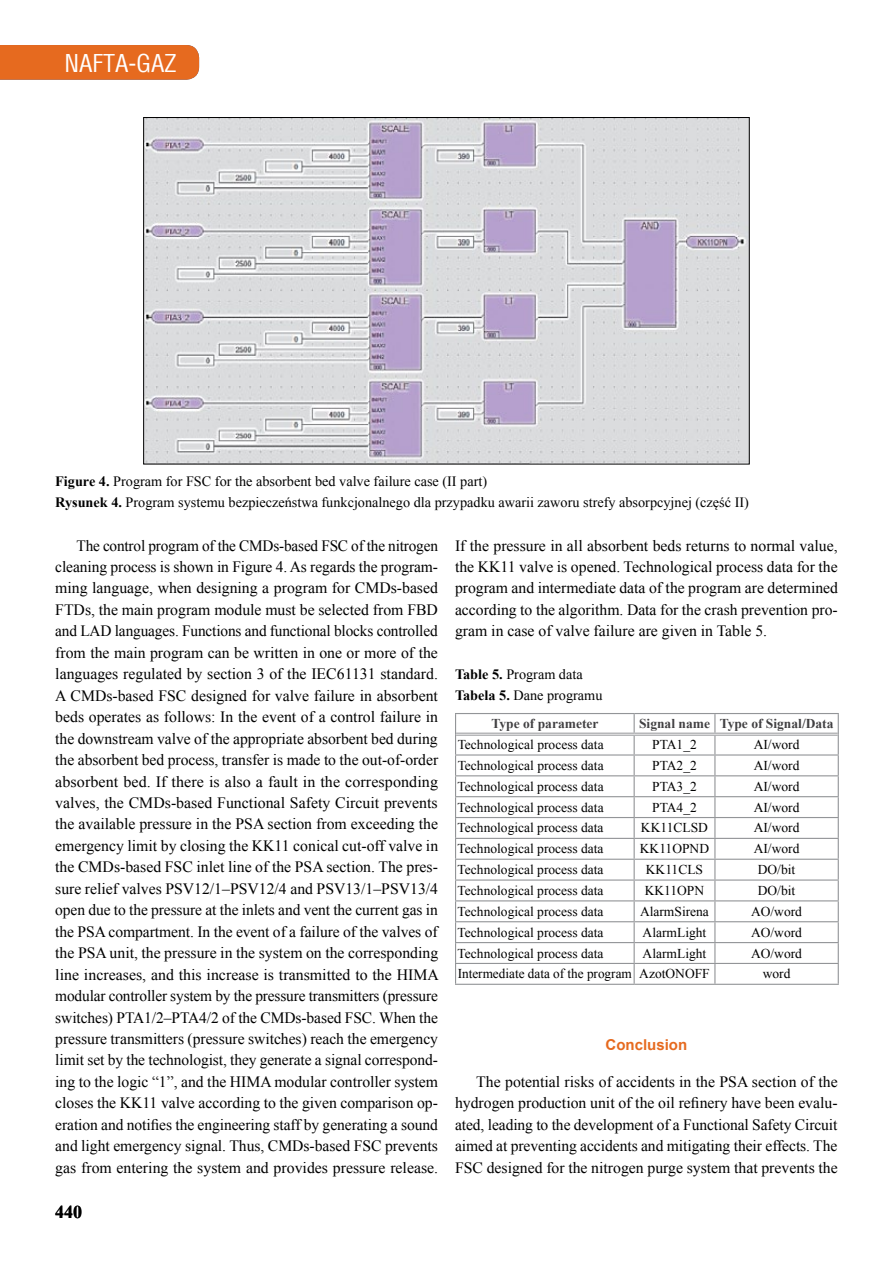
<style>
.page{position:relative;width:893px;height:1263px;background:#fff}
.page>*{position:absolute;margin:0;border:0;box-sizing:border-box;transform-origin:0 0}
.t1{font:24px "Switzerland Condensed";color:#fff}
.t2{font:700 18px "Times New Roman";color:#000}
.t3{font:15.75px/21.5px "Times New Roman";color:#000;text-align:justify}
.t4{font:700 15px "Arial";color:#e66a1f}
.t5{font:14.25px/21.3px "Times New Roman";color:#000}
.t6{font:13.5px "Times New Roman";color:#000}
.t7{font:700 13.5px "Times New Roman";color:#414042}
.s1{font-weight:700}
</style>
<div class="page">
<div style="left:0;top:45px;width:199px;height:35px;background:#e66a1f"></div>
<img style="left:145px;top:119px;width:603px;height:343px">
<svg style="left:456px;top:714px;width:382px;height:270px"></svg>
<hr style="left:456px;top:733px;width:178px;height:3px;background:#fff">
<hr style="left:634px;top:733px;width:81px;height:3px;background:#fff">
<hr style="left:715px;top:733px;width:123px;height:3px;background:#fff">
<hr style="left:455px;top:754px;width:179px;height:1px;background:#939598">
<hr style="left:634px;top:754px;width:81px;height:1px;background:#939598">
<hr style="left:715px;top:754px;width:124px;height:1px;background:#939598">
<hr style="left:455px;top:775px;width:179px;height:1px;background:#939598">
<hr style="left:634px;top:775px;width:81px;height:1px;background:#939598">
<hr style="left:715px;top:775px;width:124px;height:1px;background:#939598">
<hr style="left:455px;top:796px;width:179px;height:1px;background:#939598">
<hr style="left:634px;top:796px;width:81px;height:1px;background:#939598">
<hr style="left:715px;top:796px;width:124px;height:1px;background:#939598">
<hr style="left:455px;top:817px;width:179px;height:1px;background:#939598">
<hr style="left:634px;top:817px;width:81px;height:1px;background:#939598">
<hr style="left:715px;top:817px;width:124px;height:1px;background:#939598">
<hr style="left:455px;top:838px;width:179px;height:1px;background:#939598">
<hr style="left:634px;top:838px;width:81px;height:1px;background:#939598">
<hr style="left:715px;top:838px;width:124px;height:1px;background:#939598">
<hr style="left:455px;top:859px;width:179px;height:1px;background:#939598">
<hr style="left:634px;top:859px;width:81px;height:1px;background:#939598">
<hr style="left:715px;top:859px;width:124px;height:1px;background:#939598">
<hr style="left:455px;top:879px;width:179px;height:2px;background:#939598">
<hr style="left:634px;top:879px;width:81px;height:2px;background:#939598">
<hr style="left:715px;top:879px;width:124px;height:2px;background:#939598">
<hr style="left:455px;top:900px;width:179px;height:1px;background:#939598">
<hr style="left:634px;top:900px;width:81px;height:1px;background:#939598">
<hr style="left:715px;top:900px;width:124px;height:1px;background:#939598">
<hr style="left:455px;top:921px;width:179px;height:1px;background:#939598">
<hr style="left:634px;top:921px;width:81px;height:1px;background:#939598">
<hr style="left:715px;top:921px;width:124px;height:1px;background:#939598">
<hr style="left:455px;top:942px;width:179px;height:1px;background:#939598">
<hr style="left:634px;top:942px;width:81px;height:1px;background:#939598">
<hr style="left:715px;top:942px;width:124px;height:1px;background:#939598">
<hr style="left:455px;top:963px;width:179px;height:1px;background:#939598">
<hr style="left:634px;top:963px;width:81px;height:1px;background:#939598">
<hr style="left:715px;top:963px;width:124px;height:1px;background:#939598">
<hr style="left:455px;top:984px;width:179px;height:1px;background:#939598">
<hr style="left:634px;top:984px;width:81px;height:1px;background:#939598">
<hr style="left:715px;top:984px;width:124px;height:1px;background:#939598">
<hr style="left:455px;top:713px;width:179px;height:1px;background:#939598">
<svg style="left:455px;top:714px;width:1px;height:270px"></svg>
<hr style="left:634px;top:713px;width:81px;height:1px;background:#939598">
<svg style="left:634px;top:714px;width:1px;height:270px"></svg>
<hr style="left:715px;top:713px;width:124px;height:1px;background:#939598">
<svg style="left:714px;top:714px;width:1px;height:270px"></svg>
<svg style="left:838px;top:714px;width:1px;height:270px"></svg>
<hr style="left:456px;top:733px;width:178px;height:1px;background:#939598">
<hr style="left:456px;top:735px;width:178px;height:1px;background:#939598">
<hr style="left:634px;top:733px;width:81px;height:1px;background:#939598">
<hr style="left:634px;top:735px;width:81px;height:1px;background:#939598">
<hr style="left:715px;top:733px;width:123px;height:1px;background:#939598">
<hr style="left:715px;top:735px;width:123px;height:1px;background:#939598">
<h1 class="t1" style="left:64px;top:49px;width:114px">NAFTA-GAZ</h1>
<p class="t5" style="left:55px;top:470px;width:695px"><span class="s1">Figure 4.</span> Program for FSC for the absorbent bed valve failure case (II part)<br><span class="s1">Rysunek 4.</span> Program systemu bezpieczeństwa funkcjonalnego dla przypadku awarii zaworu strefy absorpcyjnej (część II)</p>
<p class="t3" style="left:55px;top:534px;width:385px;text-indent:21px">The control program of the CMDs-based FSC of the nitrogen cleaning process is shown in Figure 4. As regards the program&shy;ming language, when designing a program for CMDs-based FTDs, the main program module must be selected from FBD and LAD languages. Functions and functional blocks controlled from the main program can be written in one or more of the languages regulated by section 3 of the IEC61131 standard.<br>A CMDs-based FSC designed for valve failure in absorbent beds operates as follows: In the event of a control failure in the downstream valve of the appropriate absorbent bed during the absorbent bed process, transfer is made to the out-of-order absorbent bed. If there is also a fault in the corresponding valves, the CMDs-based Functional Safety Circuit prevents the available pressure in the PSA section from exceeding the emergency limit by closing the KK11 conical cut-off valve in the CMDs-based FSC inlet line of the PSA section. The pres&shy;sure relief valves PSV12/1–PSV12/4 and PSV13/1–PSV13/4 open due to the pressure at the inlets and vent the current gas in the PSA compartment. In the event of a failure of the valves of the PSA unit, the pressure in the system on the corresponding line increases, and this increase is transmitted to the HIMA modular controller system by the pressure transmitters (pressure switches) PTA1/2–PTA4/2 of the CMDs-based FSC. When the pressure transmitters (pressure switches) reach the emergency limit set by the technologist, they generate a signal correspond&shy;ing to the logic “1”, and the HIMA modular controller system closes the KK11 valve according to the given comparison op&shy;eration and notifies the engineering staff by generating a sound and light emergency signal. Thus, CMDs-based FSC prevents gas from entering the system and provides pressure release.</p>
<p class="t3" style="left:455px;top:534px;width:384px">If the pressure in all absorbent beds returns to normal value, the KK11 valve is opened. Technological process data for the program and intermediate data of the program are determined according to the algorithm. Data for the crash prevention pro&shy;gram in case of valve failure are given in Table 5.</p>
<p class="t5" style="left:455px;top:663px;width:149px"><span class="s1">Table 5.</span> Program data<br><span class="s1">Tabela 5.</span> Dane programu</p>
<p class="t7" style="left:491px;top:714px;width:108px">Type of parameter</p>
<p class="t7" style="left:639px;top:714px;width:196px">Signal name Type of Signal/Data</p>
<p class="t6" style="left:458px;top:735px;width:148px">Technological process data</p>
<p class="t6" style="left:652px;top:735px;width:46px">PTA1_2</p>
<p class="t6" style="left:754px;top:735px;width:47px">AI/word</p>
<p class="t6" style="left:458px;top:756px;width:148px">Technological process data</p>
<p class="t6" style="left:652px;top:756px;width:46px">PTA2_2</p>
<p class="t6" style="left:754px;top:756px;width:47px">AI/word</p>
<p class="t6" style="left:458px;top:777px;width:148px">Technological process data</p>
<p class="t6" style="left:652px;top:777px;width:46px">PTA3_2</p>
<p class="t6" style="left:754px;top:777px;width:47px">AI/word</p>
<p class="t6" style="left:458px;top:798px;width:148px">Technological process data</p>
<p class="t6" style="left:652px;top:798px;width:46px">PTA4_2</p>
<p class="t6" style="left:754px;top:798px;width:47px">AI/word</p>
<p class="t6" style="left:458px;top:819px;width:148px">Technological process data</p>
<p class="t6" style="left:641px;top:819px;width:69px">KK11CLSD</p>
<p class="t6" style="left:754px;top:819px;width:47px">AI/word</p>
<p class="t6" style="left:458px;top:840px;width:148px">Technological process data</p>
<p class="t6" style="left:640px;top:840px;width:71px">KK11OPND</p>
<p class="t6" style="left:754px;top:840px;width:47px">AI/word</p>
<p class="t6" style="left:458px;top:860px;width:148px">Technological process data</p>
<p class="t6" style="left:646px;top:860px;width:59px">KK11CLS</p>
<p class="t6" style="left:758px;top:860px;width:39px">DO/bit</p>
<p class="t6" style="left:458px;top:881px;width:148px">Technological process data</p>
<p class="t6" style="left:645px;top:881px;width:61px">KK11OPN</p>
<p class="t6" style="left:758px;top:881px;width:39px">DO/bit</p>
<p class="t6" style="left:458px;top:902px;width:148px">Technological process data</p>
<p class="t6" style="left:640px;top:902px;width:70px">AlarmSirena</p>
<p class="t6" style="left:751px;top:902px;width:52px">AO/word</p>
<p class="t6" style="left:458px;top:923px;width:148px">Technological process data</p>
<p class="t6" style="left:643px;top:923px;width:65px">AlarmLight</p>
<p class="t6" style="left:751px;top:923px;width:52px">AO/word</p>
<p class="t6" style="left:458px;top:944px;width:148px">Technological process data</p>
<p class="t6" style="left:643px;top:944px;width:65px">AlarmLight</p>
<p class="t6" style="left:751px;top:944px;width:52px">AO/word</p>
<p class="t6" style="left:458px;top:965px;width:254px">Intermediate data of the program AzotONOFF</p>
<p class="t6" style="left:763px;top:965px;width:29px">word</p>
<p class="t4" style="left:605px;top:1035px;width:83px">Conclusion</p>
<p class="t3" style="left:455px;top:1070px;width:384px;text-indent:21px">The potential risks of accidents in the PSA section of the hydrogen production unit of the oil refinery have been evalu&shy;ated, leading to the development of a Functional Safety Circuit aimed at preventing accidents and mitigating their effects. The FSC designed for the nitrogen purge system that prevents the</p>
<p class="t2" style="left:55px;top:1199px;width:28px">440</p>
</div>
